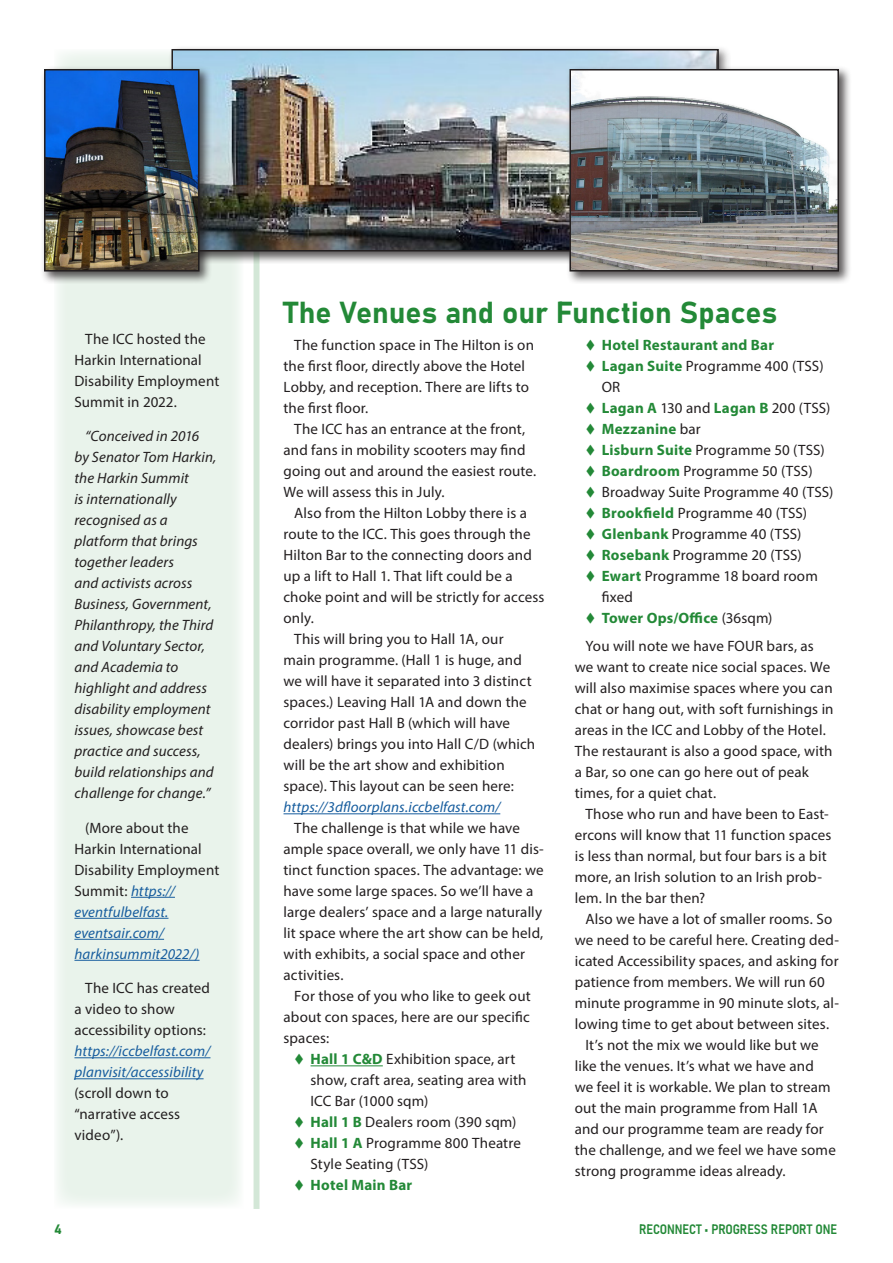
<style>
.page{position:relative;width:893px;height:1263px;background:#fff}
.page>*{position:absolute;margin:0;border:0;box-sizing:border-box;transform-origin:0 0}
.t1{font:30px "Bahnschrift";color:#238937}
.t2{font:15px/21px "Myriad Pro";letter-spacing:.01em;color:#231f20}
.t3{font:italic 15px/21px "Myriad Pro";letter-spacing:.01em;color:#231f20}
.t4{font:italic 15px/21px "Myriad Pro";letter-spacing:.005em;color:#175d9e}
.t5{font:700 15px "Myriad Pro";letter-spacing:.015em;color:#238937}
.t6{font:13.5px "Bahnschrift";color:#238937}
.s1{font-style:italic;color:#175d9e}
.s2{font-weight:700;color:#238937}
</style>
<div class="page">
<div style="left:254px;top:54px;width:6px;height:1155px;background:#d3e7d7"></div>
<div style="left:54px;top:49px;width:189px;height:1159px;background:#e9f3eb"></div>
<hr style="left:284px;top:813px;width:216px;height:1px;background:#175d9e">
<hr style="left:310px;top:1065px;width:73px;height:1px;background:#238937">
<hr style="left:131px;top:897px;width:44px;height:1px;background:#175d9e">
<hr style="left:74px;top:918px;width:94px;height:1px;background:#175d9e">
<hr style="left:74px;top:939px;width:90px;height:1px;background:#175d9e">
<hr style="left:74px;top:960px;width:126px;height:1px;background:#175d9e">
<hr style="left:74px;top:1057px;width:136px;height:1px;background:#175d9e">
<hr style="left:74px;top:1078px;width:130px;height:1px;background:#175d9e">
<div style="left:168px;top:46px;width:564px;height:218px;background:#231f20;opacity:.75"></div>
<img style="left:174px;top:52px;width:541px;height:196px">
<div style="left:171px;top:49px;width:548px;height:202px;border:2px solid #231f20"></div>
<div style="left:566px;top:66px;width:286px;height:218px;background:#231f20;opacity:.75"></div>
<img style="left:572px;top:72px;width:264px;height:197px">
<div style="left:569px;top:69px;width:270px;height:203px;border:2px solid #231f20"></div>
<div style="left:41px;top:66px;width:171px;height:218px;background:#231f20;opacity:.75"></div>
<img style="left:47px;top:72px;width:149px;height:197px">
<div style="left:44px;top:69px;width:155px;height:203px;border:2px solid #231f20"></div>
<p class="t2" style="left:74px;top:328px;width:146px;text-indent:11px">The ICC hosted the<br>Harkin International<br>Disability Employment<br>Summit in 2022.</p>
<p class="t3" style="left:74px;top:425px;width:143px;text-indent:11px">“Conceived in 2016 by Senator Tom Harkin, the Harkin Summit<br>is internationally recognised as a platform that brings together leaders<br>and activists across<br>Business, Government,<br>Philanthropy, the Third and Voluntary Sector, and Academia to highlight and address disability employment issues, showcase best practice and success, build relationships and challenge for change.”</p>
<p class="t2" style="left:74px;top:817px;width:146px;text-indent:11px">(More about the<br>Harkin International<br>Disability Employment<br>Summit: <span class="s1">https:// eventfulbelfast. eventsair.com/ harkinsummit2022/)</span></p>
<p class="t2" style="left:74px;top:977px;width:137px;text-indent:11px">The ICC has created a video to show accessibility options:</p>
<p class="t4" style="left:74px;top:1040px;width:138px">https://iccbelfast.com/ planvisit/accessibility</p>
<p class="t2" style="left:74px;top:1082px;width:107px">(scroll down to “narrative access video”).</p>
<h1 class="t1" style="left:284px;top:289px;width:495px">The Venues and our Function Spaces</h1>
<p class="t2" style="left:284px;top:334px;width:252px;text-indent:11px">The function space in The Hilton is on the first floor, directly above the Hotel Lobby, and reception. There are lifts to the first floor.</p>
<p class="t2" style="left:284px;top:418px;width:254px;text-indent:11px">The ICC has an entrance at the front, and fans in mobility scooters may find going out and around the easiest route.<br>We will assess this in July.</p>
<p class="t2" style="left:294px;top:502px;width:234px">Also from the Hilton Lobby there is a</p>
<p class="t2" style="left:284px;top:523px;width:249px">route to the ICC. This goes through the</p>
<p class="t2" style="left:284px;top:544px;width:250px">Hilton Bar to the connecting doors and</p>
<p class="t2" style="left:284px;top:565px;width:231px">up a lift to Hall 1. That lift could be a</p>
<p class="t2" style="left:284px;top:586px;width:262px">choke point and will be strictly for access</p>
<p class="t2" style="left:284px;top:607px;width:32px">only.</p>
<p class="t2" style="left:294px;top:628px;width:211px">This will bring you to Hall 1A, our</p>
<p class="t2" style="left:284px;top:649px;width:240px">main programme. (Hall 1 is huge, and</p>
<p class="t2" style="left:284px;top:670px;width:250px">we will have it separated into 3 distinct</p>
<p class="t2" style="left:284px;top:691px;width:245px">spaces.) Leaving Hall 1A and down the</p>
<p class="t2" style="left:284px;top:712px;width:228px">corridor past Hall B (which will have</p>
<p class="t2" style="left:284px;top:733px;width:253px">dealers) brings you into Hall C/D (which</p>
<p class="t2" style="left:284px;top:754px;width:223px">will be the art show and exhibition</p>
<p class="t2" style="left:284px;top:775px;width:232px">space). This layout can be seen here:</p>
<p class="t4" style="left:284px;top:796px;width:218px">https://3dfloorplans.iccbelfast.com/</p>
<p class="t2" style="left:284px;top:817px;width:262px;text-indent:11px">The challenge is that while we have ample space overall, we only have 11 dis&shy;tinct function spaces. The advantage: we have some large spaces. So we’ll have a large dealers’ space and a large naturally lit space where the art show can be held, with exhibits, a social space and other activities.</p>
<p class="t2" style="left:284px;top:985px;width:249px;text-align:justify;text-indent:11px">For those of you who like to geek out about con spaces, here are our specific spaces:</p>
<p class="t2" style="left:310px;top:1048px;width:217px"><span class="s2">Hall 1 C&amp;D</span> Exhibition space, art show, craft area, seating area with<br>ICC Bar (1000 sqm)<br><span class="s2">Hall 1 B</span> Dealers room (390 sqm)<br><span class="s2">Hall 1 A</span> Programme 800 Theatre<br>Style Seating (TSS)</p>
<p class="t5" style="left:310px;top:1175px;width:103px">Hotel Main Bar</p>
<p class="t2" style="left:602px;top:334px;width:233px"><span class="s2">Hotel Restaurant and Bar<br>Lagan Suite</span> Programme 400 (TSS)<br>OR<br><span class="s2">Lagan A</span> 130 and <span class="s2">Lagan B</span> 200 (TSS)<br><span class="s2">Mezzanine</span> bar<br><span class="s2">Lisburn Suite</span> Programme 50 (TSS)<br><span class="s2">Boardroom</span> Programme 50 (TSS)<br>Broadway Suite Programme 40 (TSS)<br><span class="s2">Brookfield</span> Programme 40 (TSS)<br><span class="s2">Glenbank</span> Programme 40 (TSS)<br><span class="s2">Rosebank</span> Programme 20 (TSS)<br><span class="s2">Ewart</span> Programme 18 board room fixed<br><span class="s2">Tower Ops/Office</span> (36sqm)</p>
<p class="t2" style="left:575px;top:635px;width:260px;text-indent:11px">You will note we have FOUR bars, as we want to create nice social spaces. We will also maximise spaces where you can chat or hang out, with soft furnishings in areas in the ICC and Lobby of the Hotel.<br>The restaurant is also a good space, with a Bar, so one can go here out of peak times, for a quiet chat.</p>
<p class="t2" style="left:575px;top:803px;width:258px;text-indent:11px">Those who run and have been to East&shy;ercons will know that 11 function spaces is less than normal, but four bars is a bit more, an Irish solution to an Irish prob&shy;lem. In the bar then?</p>
<p class="t2" style="left:586px;top:908px;width:248px">Also we have a lot of smaller rooms. So</p>
<p class="t2" style="left:575px;top:929px;width:266px">we need to be careful here. Creating ded-</p>
<p class="t2" style="left:575px;top:950px;width:265px">icated Accessibility spaces, and asking for</p>
<p class="t2" style="left:575px;top:971px;width:252px">patience from members. We will run 60</p>
<p class="t2" style="left:575px;top:992px;width:266px">minute programme in 90 minute slots, al-</p>
<p class="t2" style="left:575px;top:1013px;width:256px">lowing time to get about between sites.</p>
<p class="t2" style="left:586px;top:1034px;width:235px">It’s not the mix we would like but we</p>
<p class="t2" style="left:575px;top:1055px;width:241px">like the venues. It’s what we have and</p>
<p class="t2" style="left:575px;top:1076px;width:257px">we feel it is workable. We plan to stream</p>
<p class="t2" style="left:575px;top:1097px;width:244px">out the main programme from Hall 1A</p>
<p class="t2" style="left:575px;top:1118px;width:251px">and our programme team are ready for</p>
<p class="t2" style="left:575px;top:1139px;width:263px">the challenge, and we feel we have some</p>
<p class="t2" style="left:575px;top:1160px;width:212px">strong programme ideas already.</p>
<p class="t6" style="left:54px;top:1219px;width:9px">4</p>
<p class="t6" style="left:639px;top:1219px;width:200px">RECONNECT • PROGRESS REPORT ONE</p>
</div>
